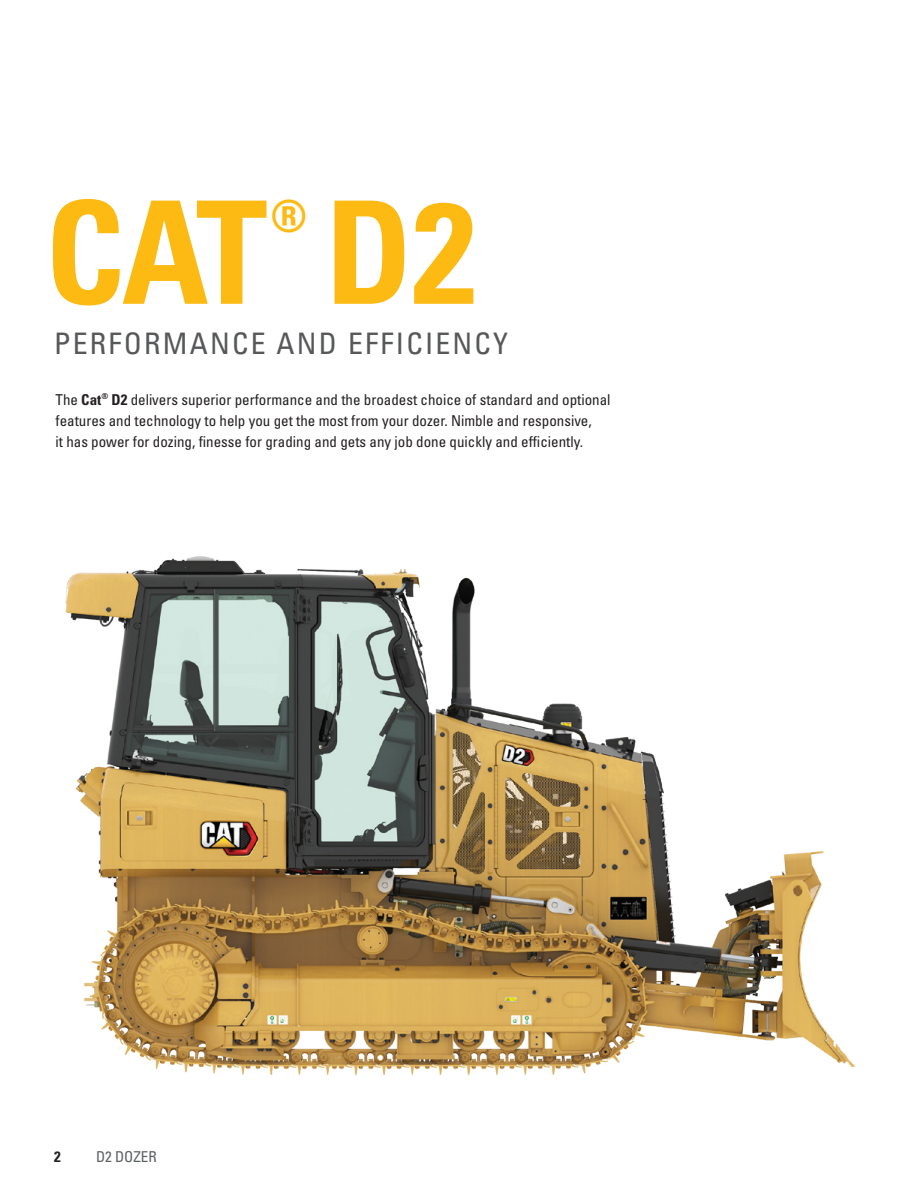
<style>
.page{position:relative;width:918px;height:1188px;background:#fff}
.page>*{position:absolute;margin:0;border:0;box-sizing:border-box;transform-origin:0 0}
.t1{font:700 condensed 142.95px "Univers LT Std";color:#fcba13}
.t2{font:700 condensed 44.4px "Univers LT Std";color:#fcba13}
.t3{font:condensed 29.7px "Univers LT Std";letter-spacing:.075em;color:#57585a}
.t4{font:condensed 15px/21px "Univers LT Std";color:#231f20}
.t5{font:condensed 15px "Univers LT Std";color:#5d6163}
.t6{font:700 condensed 15px "Univers LT Std";color:#231f20}
.s1{font-weight:700}
</style>
<div class="page">
<img style="left:65px;top:556px;width:791px;height:519px">
<h1 class="t1" style="left:45px;top:165px;width:432px">CAT D2</h1>
<h2 class="t2" style="left:270px;top:189px;width:38px">®</h2>
<h3 class="t3" style="left:54px;top:324px;width:456px">PERFORMANCE AND EFFICIENCY</h3>
<p class="t4" style="left:56px;top:389px;width:557px">The <span class="s1">Cat</span><sup>®</sup> <span class="s1">D2</span> delivers superior performance and the broadest choice of standard and optional features and technology to help you get the most from your dozer. Nimble and responsive,<br>it has power for dozing, finesse for grading and gets any job done quickly and efficiently.</p>
<p class="t6" style="left:54px;top:1147px;width:8px">2</p>
<p class="t5" style="left:96px;top:1147px;width:62px">D2 DOZER</p>
</div>
